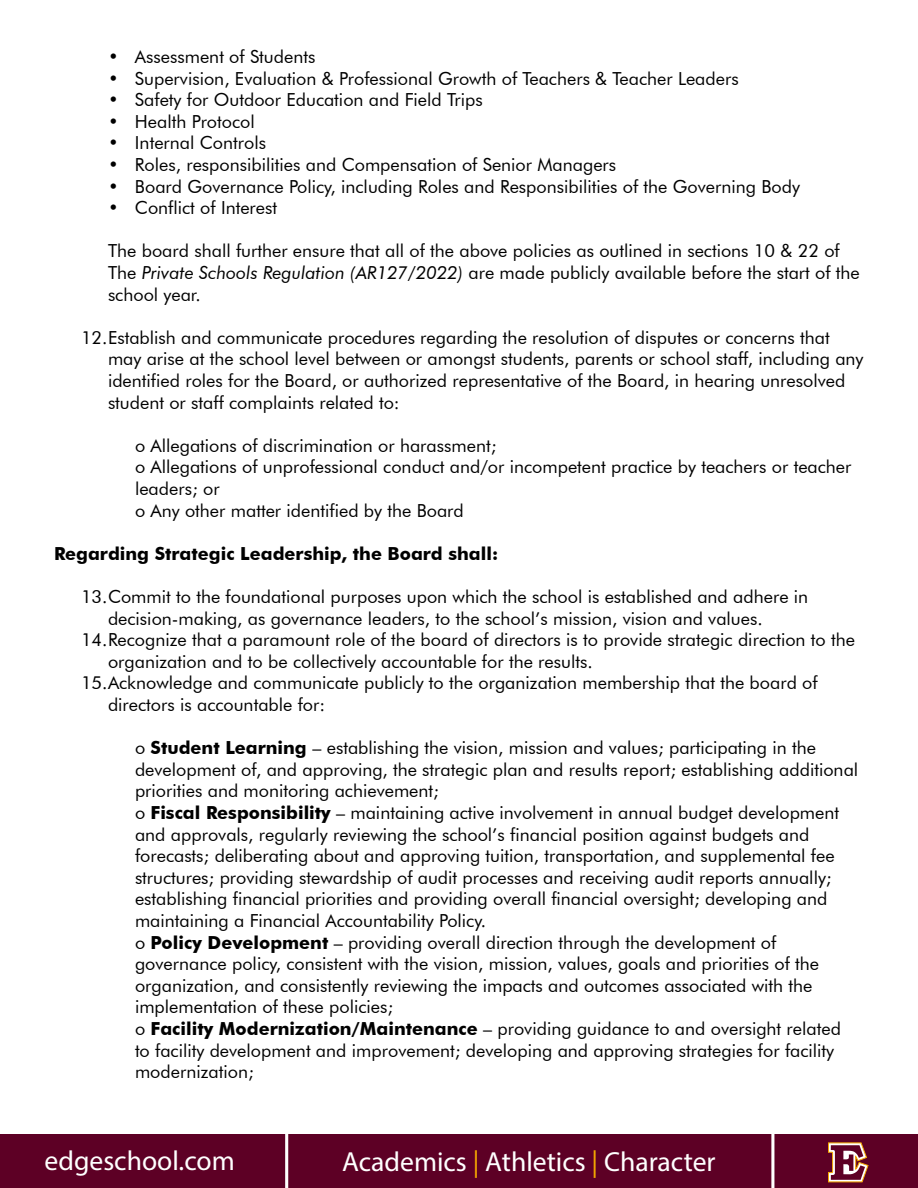
<style>
.page{position:relative;width:918px;height:1188px;background:#fff}
.page>*{position:absolute;margin:0;border:0;box-sizing:border-box;transform-origin:0 0}
.t1{font:27.6px "Myriad Pro";color:#fff}
.t2{font:18px/21.6px "Futura BT";color:#000}
.t3{font:700 18px "Futura BT";color:#000}
.s1{font-style:italic}
.s2{font-weight:700}
.s3{color:#f4a700}
</style>
<div class="page">
<div style="left:0;top:1135px;width:918px;height:53px;background:#5d0025"></div>
<svg style="left:828px;top:1142px;width:41px;height:40px"></svg>
<hr style="left:285px;top:1130px;width:3px;height:58px;background:#fff">
<hr style="left:771px;top:1130px;width:3px;height:58px;background:#fff">
<p class="t2" style="left:108px;top:47px;width:209px">• Assessment of Students</p>
<p class="t2" style="left:108px;top:69px;width:632px">• Supervision, Evaluation &amp; Professional Growth of Teachers &amp; Teacher Leaders</p>
<p class="t2" style="left:108px;top:91px;width:376px">• Safety for Outdoor Education and Field Trips</p>
<p class="t2" style="left:108px;top:112px;width:148px">• Health Protocol</p>
<p class="t2" style="left:108px;top:134px;width:160px">• Internal Controls</p>
<p class="t2" style="left:108px;top:155px;width:510px">• Roles, responsibilities and Compensation of Senior Managers</p>
<p class="t2" style="left:108px;top:177px;width:693px">• Board Governance Policy, including Roles and Responsibilities of the Governing Body</p>
<p class="t2" style="left:108px;top:199px;width:171px">• Conflict of Interest</p>
<p class="t2" style="left:108px;top:242px;width:753px">The board shall further ensure that all of the above policies as outlined in sections 10 &amp; 22 of<br>The <span class="s1">Private Schools Regulation (AR127/2022)</span> are made publicly available before the start of the school year.</p>
<p class="t2" style="left:108px;top:328px;width:757px;text-indent:-27px">12. Establish and communicate procedures regarding the resolution of disputes or concerns that may arise at the school level between or amongst students, parents or school staff, including any identified roles for the Board, or authorized representative of the Board, in hearing unresolved student or staff complaints related to:</p>
<p class="t2" style="left:135px;top:436px;width:718px">o Allegations of discrimination or harassment;<br>o Allegations of unprofessional conduct and/or incompetent practice by teachers or teacher leaders; or<br>o Any other matter identified by the Board</p>
<p class="t3" style="left:54px;top:546px;width:446px">Regarding Strategic Leadership, the Board shall:</p>
<p class="t2" style="left:108px;top:587px;width:702px;text-indent:-27px">13. Commit to the foundational purposes upon which the school is established and adhere in decision-making, as governance leaders, to the school’s mission, vision and values.</p>
<p class="t2" style="left:108px;top:631px;width:749px;text-indent:-27px">14. Recognize that a paramount role of the board of directors is to provide strategic direction to the organization and to be collectively accountable for the results.</p>
<p class="t2" style="left:108px;top:674px;width:711px;text-indent:-27px">15. Acknowledge and communicate publicly to the organization membership that the board of directors is accountable for:</p>
<p class="t2" style="left:135px;top:739px;width:725px">o <span class="s2">Student Learning</span> – establishing the vision, mission and values; participating in the development of, and approving, the strategic plan and results report; establishing additional priorities and monitoring achievement;<br>o <span class="s2">Fiscal Responsibility</span> – maintaining active involvement in annual budget development and approvals, regularly reviewing the school’s financial position against budgets and forecasts; deliberating about and approving tuition, transportation, and supplemental fee structures; providing stewardship of audit processes and receiving audit reports annually; establishing financial priorities and providing overall financial oversight; developing and maintaining a Financial Accountability Policy.<br>o <span class="s2">Policy Development</span> – providing overall direction through the development of governance policy, consistent with the vision, mission, values, goals and priorities of the organization, and consistently reviewing the impacts and outcomes associated with the implementation of these policies;<br>o <span class="s2">Facility Modernization/Maintenance</span> – providing guidance to and oversight related to facility development and improvement; developing and approving strategies for facility modernization;</p>
<h1 class="t1" style="left:45px;top:1149px;width:192px">edgeschool.com</h1>
<h1 class="t1" style="left:342px;top:1150px;width:375px">Academics <span class="s3">|</span> Athletics <span class="s3">|</span> Character</h1>
</div>
